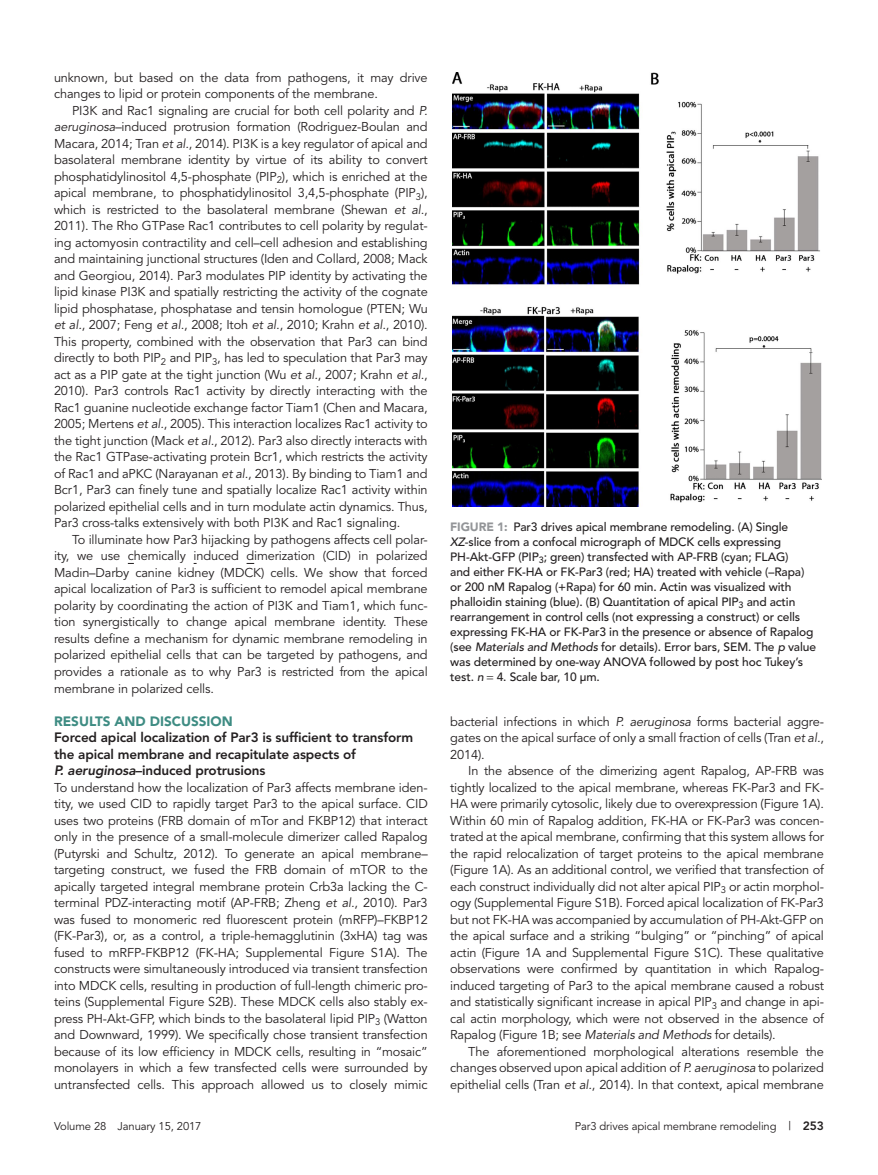
<style>
.page{position:relative;width:878px;height:1175px;background:#fff}
.page>*{position:absolute;margin:0;border:0;box-sizing:border-box;transform-origin:0 0}
.H2afterH1{font:800 13.5px/16.5px "Avenir";letter-spacing:-.01em;color:#231f20}
.t1{font:900 13.5px "Avenir";color:#3e8c83}
.Para{font:12.75px/16.5px "Avenir";letter-spacing:-.01em;color:#231f20;text-align:justify}
.ParaFL{font:12.75px/16.5px "Avenir";letter-spacing:-.01em;color:#231f20;text-align:justify}
.FigCaption{font:500 12px/15px "Avenir";letter-spacing:-.01em;color:#231f20}
.ParaFL-2{font:11.25px "Avenir";letter-spacing:-.01em;color:#231f20}
.s1{font-style:italic}
.s2{font-weight:900;color:#939598}
.s3{font-size:12px}
.s4{font-weight:800;font-size:12px}
</style>
<div class="page">
<img style="left:452px;top:72px;width:369px;height:435px">
<p class="Para" style="left:54px;top:69px;width:375px">unknown, but based on the data from pathogens, it may drive changes to lipid or protein components of the membrane.</p>
<p class="Para" style="left:54px;top:102px;width:375px;text-indent:18px">PI3K and Rac1 signaling are crucial for both cell polarity and <span class="s1">P. aeruginosa</span>–induced protrusion formation (Rodriguez-Boulan and Macara, 2014; Tran <span class="s1">et al.</span>, 2014). PI3K is a key regulator of apical and basolateral membrane identity by virtue of its ability to convert phosphatidylinositol 4,5-phosphate (PIP<sub>2</sub>), which is enriched at the apical membrane, to phosphatidylinositol 3,4,5-phosphate (PIP<sub>3</sub>), which is restricted to the basolateral membrane (Shewan <span class="s1">et al.</span>, 2011). The Rho GTPase Rac1 contributes to cell polarity by regulat&shy;ing actomyosin contractility and cell–cell adhesion and establishing and maintaining junctional structures (Iden and Collard, 2008; Mack and Georgiou, 2014). Par3 modulates PIP identity by activating the lipid kinase PI3K and spatially restricting the activity of the cognate lipid phosphatase, phosphatase and tensin homologue (PTEN; Wu <span class="s1">et al.</span>, 2007; Feng <span class="s1">et al.</span>, 2008; Itoh <span class="s1">et al.</span>, 2010; Krahn <span class="s1">et al.</span>, 2010).<br>This property, combined with the observation that Par3 can bind directly to both PIP<sub>2</sub> and PIP<sub>3</sub>, has led to speculation that Par3 may act as a PIP gate at the tight junction (Wu <span class="s1">et al.</span>, 2007; Krahn <span class="s1">et al.</span>, 2010). Par3 controls Rac1 activity by directly interacting with the Rac1 guanine nucleotide exchange factor Tiam1 (Chen and Macara, 2005; Mertens <span class="s1">et al.</span>, 2005). This interaction localizes Rac1 activity to the tight junction (Mack <span class="s1">et al.</span>, 2012). Par3 also directly interacts with the Rac1 GTPase-activating protein Bcr1, which restricts the activity of Rac1 and aPKC (Narayanan <span class="s1">et al.</span>, 2013). By binding to Tiam1 and Bcr1, Par3 can finely tune and spatially localize Rac1 activity within polarized epithelial cells and in turn modulate actin dynamics. Thus, Par3 cross-talks extensively with both PI3K and Rac1 signaling.</p>
<p class="Para" style="left:54px;top:531px;width:375px;text-indent:18px">To illuminate how Par3 hijacking by pathogens affects cell polar&shy;ity, we use chemically induced dimerization (CID) in polarized Madin–Darby canine kidney (MDCK) cells. We show that forced apical localization of Par3 is sufficient to remodel apical membrane polarity by coordinating the action of PI3K and Tiam1, which func&shy;tion synergistically to change apical membrane identity. These results define a mechanism for dynamic membrane remodeling in polarized epithelial cells that can be targeted by pathogens, and provides a rationale as to why Par3 is restricted from the apical membrane in polarized cells.</p>
<h1 class="t1" style="left:54px;top:712px;width:180px">RESULTS AND DISCUSSION</h1>
<p class="H2afterH1" style="left:54px;top:729px;width:361px">Forced apical localization of Par3 is sufficient to transform the apical membrane and recapitulate aspects of<br><span class="s1">P. aeruginosa</span>–induced protrusions</p>
<p class="ParaFL" style="left:54px;top:779px;width:375px">To understand how the localization of Par3 affects membrane iden&shy;tity, we used CID to rapidly target Par3 to the apical surface. CID uses two proteins (FRB domain of mTor and FKBP12) that interact only in the presence of a small-molecule dimerizer called Rapalog (Putyrski and Schultz, 2012). To generate an apical membrane– targeting construct, we fused the FRB domain of mTOR to the apically targeted integral membrane protein Crb3a lacking the C&shy;terminal PDZ-interacting motif (AP-FRB; Zheng <span class="s1">et al.</span>, 2010). Par3 was fused to monomeric red fluorescent protein (mRFP)–FKBP12 (FK-Par3), or, as a control, a triple-hemagglutinin (3xHA) tag was fused to mRFP-FKBP12 (FK-HA; Supplemental Figure S1A). The constructs were simultaneously introduced via transient transfection into MDCK cells, resulting in production of full-length chimeric pro&shy;teins (Supplemental Figure S2B). These MDCK cells also stably ex&shy;press PH-Akt-GFP, which binds to the basolateral lipid PIP<sub>3</sub> (Watton and Downward, 1999). We specifically chose transient transfection because of its low efficiency in MDCK cells, resulting in “mosaic” monolayers in which a few transfected cells were surrounded by untransfected cells. This approach allowed us to closely mimic</p>
<p class="FigCaption" style="left:450px;top:519px;width:367px"><span class="s2">FIGURE 1:</span> Par3 drives apical membrane remodeling. (A) Single <span class="s1">XZ</span>-slice from a confocal micrograph of MDCK cells expressing PH-Akt-GFP (PIP<sub>3</sub>; green) transfected with AP-FRB (cyan; FLAG)<br>and either FK-HA or FK-Par3 (red; HA) treated with vehicle (–Rapa) or 200 nM Rapalog (+Rapa) for 60 min. Actin was visualized with phalloidin staining (blue). (B) Quantitation of apical PIP<sub>3</sub> and actin rearrangement in control cells (not expressing a construct) or cells expressing FK-HA or FK-Par3 in the presence or absence of Rapalog (see <span class="s1">Materials and Methods</span> for details). Error bars, SEM. The <span class="s1">p</span> value was determined by one-way ANOVA followed by post hoc Tukey’s test. <span class="s1">n</span> 4. Scale bar, 10 µm.</p>
<p class="ParaFL" style="left:450px;top:713px;width:375px">bacterial infections in which <span class="s1">P. aeruginosa</span> forms bacterial aggre&shy;gates on the apical surface of only a small fraction of cells (Tran <span class="s1">et al.</span>, 2014).</p>
<p class="Para" style="left:450px;top:762px;width:375px;text-indent:18px">In the absence of the dimerizing agent Rapalog, AP-FRB was tightly localized to the apical membrane, whereas FK-Par3 and FK-HA were primarily cytosolic, likely due to overexpression (Figure 1A).<br>Within 60 min of Rapalog addition, FK-HA or FK-Par3 was concen&shy;trated at the apical membrane, confirming that this system allows for the rapid relocalization of target proteins to the apical membrane (Figure 1A). As an additional control, we verified that transfection of each construct individually did not alter apical PIP<sub>3</sub> or actin morphol&shy;ogy (Supplemental Figure S1B). Forced apical localization of FK-Par3 but not FK-HA was accompanied by accumulation of PH-Akt-GFP on the apical surface and a striking “bulging” or “pinching” of apical actin (Figure 1A and Supplemental Figure S1C). These qualitative observations were confirmed by quantitation in which Rapalog&shy;induced targeting of Par3 to the apical membrane caused a robust and statistically significant increase in apical PIP<sub>3</sub> and change in api&shy;cal actin morphology, which were not observed in the absence of Rapalog (Figure 1B; see <span class="s1">Materials and Methods</span> for details).</p>
<p class="Para" style="left:450px;top:1043px;width:375px;text-indent:18px">The aforementioned morphological alterations resemble the changes observed upon apical addition of <span class="s1">P. aeruginosa</span> to polarized epithelial cells (Tran <span class="s1">et al.</span>, 2014). In that context, apical membrane</p>
<p class="ParaFL-2" style="left:54px;top:1119px;width:149px">Volume 28 January 15, 2017</p>
<p class="ParaFL-2" style="left:574px;top:1119px;width:251px">Par3 drives apical membrane remodeling <span class="s3">|</span> <span class="s4">253</span></p>
</div>
